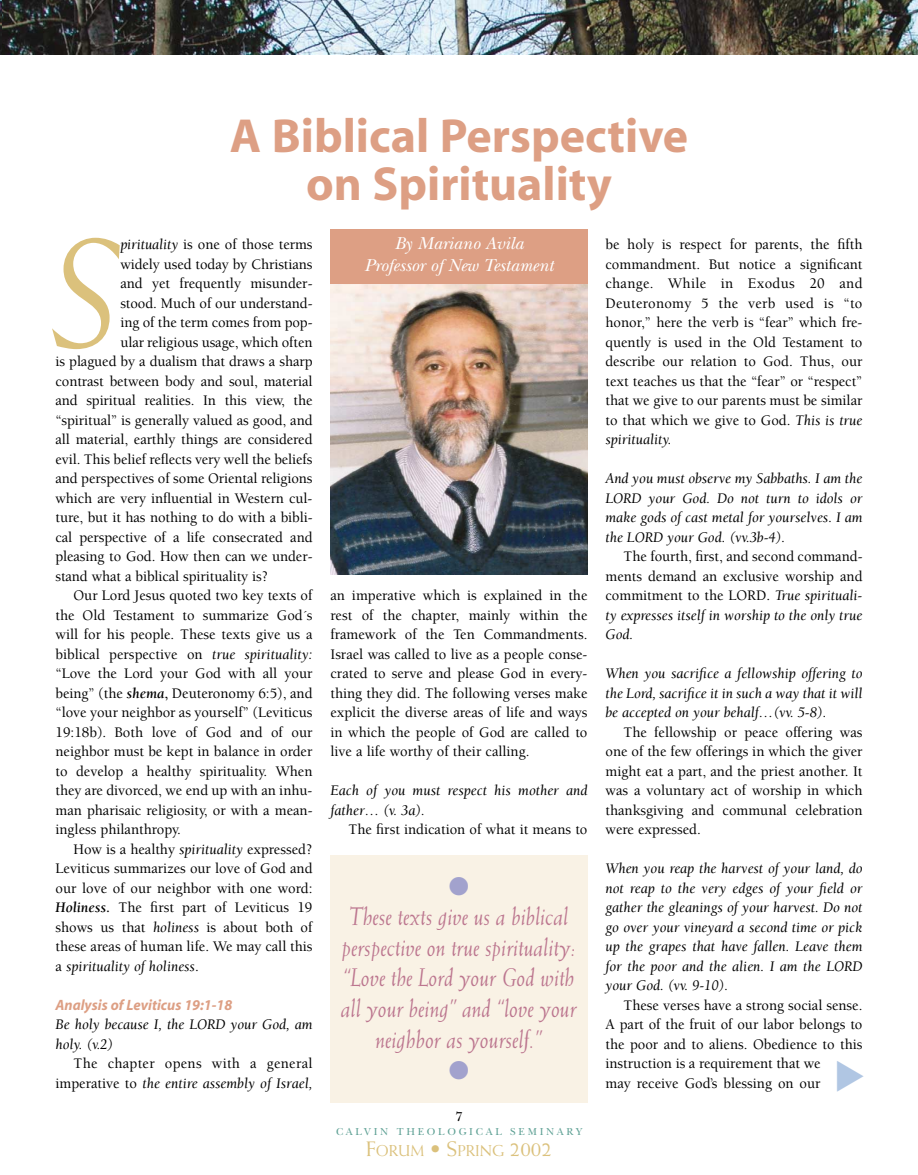
<style>
.page{position:relative;width:918px;height:1175px;background:#fff}
.page>*{position:absolute;margin:0;border:0;box-sizing:border-box;transform-origin:0 0}
.t1{font:italic 154.2px "Weiss";color:#dbc17c}
.t2{font:700 48px/48px "Myriad";color:#dd9f84;text-align:center}
.t3{font:italic 25.5px/30.6px "Weiss";color:#bc768f;text-align:center;scale:.9 1}
.t4{font:25.5px "Zapf Dingbats";color:#a2a2cd}
.t5{font:italic 18px/21.6px "New Baskerville";color:#fff;text-align:center}
.t6{font:15.75px "Weiss";color:#dbc17c}
.t7{font:500 15px/19.5px "Berkeley";color:#000;text-align:justify}
.t8{font:italic 15px/19.5px "Berkeley";color:#000;text-align:justify}
.t9{font:500 15px/19.5px "Berkeley";letter-spacing:.02em;color:#000;text-align:right}
.t10{font:italic 700 15px "Myriad";color:#dd9f84}
.t11{font:13.5px "New Baskerville";color:#000}
.t12{font:10.5px "New Baskerville";letter-spacing:.26em;color:#5fa195}
.s1{font-weight:400;font-style:italic}
.s2{font-weight:700;font-style:italic}
.s3{font-weight:700}
.s4{font-weight:500;font-style:normal}
.s5{font-size:21px}
</style>
<div class="page">
<img style="left:1px;top:0;width:917px;height:54px">
<div style="left:330px;top:855px;width:258px;height:247px;background:#f9f2e5"></div>
<img style="left:330px;top:284px;width:258px;height:290px">
<div style="left:330px;top:229px;width:258px;height:55px;background:#dd9f84"></div>
<h2 class="t2" style="left:230px;top:116px;width:460px">A Biblical Perspective on Spirituality</h2>
<p class="t5" style="left:364px;top:235px;width:191px">By Mariano Avila<br>Professor of New Testament</p>
<h1 class="t1" style="left:49px;top:233px;width:73px">S</h1>
<p class="t7" style="left:120px;top:236px;width:194px"><span class="s1">pirituality</span> is one of those terms</p>
<p class="t7" style="left:605px;top:236px;width:259px">be holy is respect for parents, the fifth commandment. But notice a significant change. While in Exodus 20 and Deuteronomy 5 the verb used is “to honor,” here the verb is “fear” which fre&shy;quently is used in the Old Testament to describe our relation to God. Thus, our text teaches us that the “fear” or “respect” that we give to our parents must be similar to that which we give to God. <span class="s1">This is true spirituality.</span></p>
<p class="t8" style="left:605px;top:470px;width:258px">And you must observe my Sabbaths. I am the LORD your God. Do not turn to idols or make gods of cast metal for yourselves. I am the LORD your God. (vv.3b-4).</p>
<p class="t7" style="left:605px;top:548px;width:259px;text-indent:18px">The fourth, first, and second command&shy;ments demand an exclusive worship and commitment to the LORD. <span class="s1">True spirituali&shy;ty expresses itself in worship to the only true God.</span></p>
<p class="t8" style="left:605px;top:665px;width:258px">When you sacrifice a fellowship offering to the Lord, sacrifice it in such a way that it will be accepted on your behalf…(vv. 5-8).</p>
<p class="t7" style="left:605px;top:723px;width:259px;text-indent:18px">The fellowship or peace offering was one of the few offerings in which the giver might eat a part, and the priest another. It was a voluntary act of worship in which thanksgiving and communal celebration were expressed.</p>
<p class="t8" style="left:605px;top:860px;width:258px">When you reap the harvest of your land, do not reap to the very edges of your field or gather the gleanings of your harvest. Do not go over your vineyard a second time or pick up the grapes that have fallen. Leave them for the poor and the alien. I am the LORD your God. (vv. 9-10).</p>
<p class="t7" style="left:605px;top:996px;width:259px;text-align:left;text-indent:18px">These verses have a strong social sense.<br>A part of the fruit of our labor belongs to the poor and to aliens. Obedience to this instruction is a requirement that we<br>may receive God’s blessing on our</p>
<p class="t7" style="left:120px;top:255px;width:194px">widely used today by Christians</p>
<p class="t7" style="left:120px;top:275px;width:194px">and yet frequently misunder-</p>
<p class="t7" style="left:120px;top:294px;width:194px">stood. Much of our understand-</p>
<p class="t7" style="left:120px;top:314px;width:194px">ing of the term comes from pop-</p>
<p class="t7" style="left:120px;top:333px;width:194px">ular religious usage, which often</p>
<p class="t7" style="left:55px;top:353px;width:259px">is plagued by a dualism that draws a sharp</p>
<p class="t7" style="left:55px;top:372px;width:259px">contrast between body and soul, material</p>
<p class="t7" style="left:55px;top:392px;width:259px">and spiritual realities. In this view, the</p>
<p class="t7" style="left:55px;top:411px;width:259px">“spiritual” is generally valued as good, and</p>
<p class="t7" style="left:55px;top:431px;width:259px">all material, earthly things are considered</p>
<p class="t7" style="left:55px;top:450px;width:258px">evil. This belief reflects very well the beliefs</p>
<p class="t7" style="left:55px;top:470px;width:259px">and perspectives of some Oriental religions</p>
<p class="t7" style="left:55px;top:489px;width:258px">which are very influential in Western cul-</p>
<p class="t7" style="left:55px;top:509px;width:259px">ture, but it has nothing to do with a bibli-</p>
<p class="t7" style="left:55px;top:528px;width:259px">cal perspective of a life consecrated and</p>
<p class="t7" style="left:55px;top:548px;width:259px">pleasing to God. How then can we under-</p>
<p class="t7" style="left:55px;top:567px;width:214px">stand what a biblical spirituality is?</p>
<p class="t7" style="left:73px;top:587px;width:241px">Our Lord Jesus quoted two key texts of</p>
<p class="t7" style="left:55px;top:606px;width:259px">the Old Testament to summarize God´s</p>
<p class="t7" style="left:55px;top:626px;width:258px">will for his people. These texts give us a</p>
<p class="t7" style="left:55px;top:645px;width:258px">biblical perspective on <span class="s1">true spirituality:</span></p>
<p class="t7" style="left:55px;top:665px;width:258px">“Love the Lord your God with all your</p>
<p class="t7" style="left:55px;top:684px;width:258px">being” (the <span class="s2">shema</span><span class="s3">,</span> Deuteronomy 6:5), and</p>
<p class="t7" style="left:55px;top:704px;width:259px">“love your neighbor as yourself” (Leviticus</p>
<p class="t7" style="left:55px;top:723px;width:258px">19:18b). Both love of God and of our</p>
<p class="t7" style="left:55px;top:743px;width:258px">neighbor must be kept in balance in order</p>
<p class="t7" style="left:55px;top:762px;width:259px">to develop a healthy spirituality. When</p>
<p class="t7" style="left:55px;top:782px;width:258px">they are divorced, we end up with an inhu-</p>
<p class="t7" style="left:55px;top:801px;width:259px">man pharisaic religiosity, or with a mean-</p>
<p class="t7" style="left:55px;top:821px;width:127px">ingless philanthropy.</p>
<p class="t7" style="left:73px;top:840px;width:241px">How is a healthy <span class="s1">spirituality</span> expressed?</p>
<p class="t7" style="left:55px;top:860px;width:259px">Leviticus summarizes our love of God and</p>
<p class="t7" style="left:55px;top:879px;width:258px">our love of our neighbor with one word:</p>
<p class="t7" style="left:55px;top:899px;width:258px"><span class="s2">Holiness</span><span class="s3">.</span> The first part of Leviticus 19</p>
<p class="t7" style="left:55px;top:918px;width:258px">shows us that <span class="s1">holiness</span> is about both of</p>
<p class="t7" style="left:56px;top:938px;width:259px">these areas of human life. We may call this</p>
<p class="t8" style="left:56px;top:957px;width:145px"><span class="s4">a</span> spirituality of holiness<span class="s4">.</span></p>
<p class="t10" style="left:56px;top:999px;width:178px">Analysis of Leviticus 19:1-18</p>
<p class="t8" style="left:56px;top:1016px;width:258px">Be holy because I, the LORD your God, am holy. (v.2)</p>
<p class="t9" style="left:56px;top:1055px;width:258px">The chapter opens with a general imperative to <span class="s1">the entire assembly of Israel,</span></p>
<p class="t7" style="left:331px;top:587px;width:259px">an imperative which is explained in the rest of the chapter, mainly within the framework of the Ten Commandments.<br>Israel was called to live as a people conse&shy;crated to serve and please God in every&shy;thing they did. The following verses make explicit the diverse areas of life and ways in which the people of God are called to live a life worthy of their calling.</p>
<p class="t8" style="left:331px;top:782px;width:258px">Each of you must respect his mother and father… (v. 3a).</p>
<p class="t7" style="left:349px;top:821px;width:241px">The first indication of what it means to</p>
<h3 class="t4" style="left:449px;top:874px;width:22px">●</h3>
<h3 class="t3" style="left:341px;top:903px;width:263px">These texts give us a biblical perspective on true spirituality: “Love the Lord your God with all your being” and “love your neighbor as yourself.”</h3>
<h3 class="t4" style="left:449px;top:1057px;width:22px">●</h3>
<p class="t11" style="left:455px;top:1111px;width:9px">7</p>
<p class="t12" style="left:336px;top:1128px;width:247px">CALVIN THEOLOGICAL SEMINARY</p>
<p class="t6" style="left:366px;top:1144px;width:187px"><span class="s5">F</span>ORUM <span class="s5">• S</span>PRING <span class="s5">2002</span></p>
</div>
